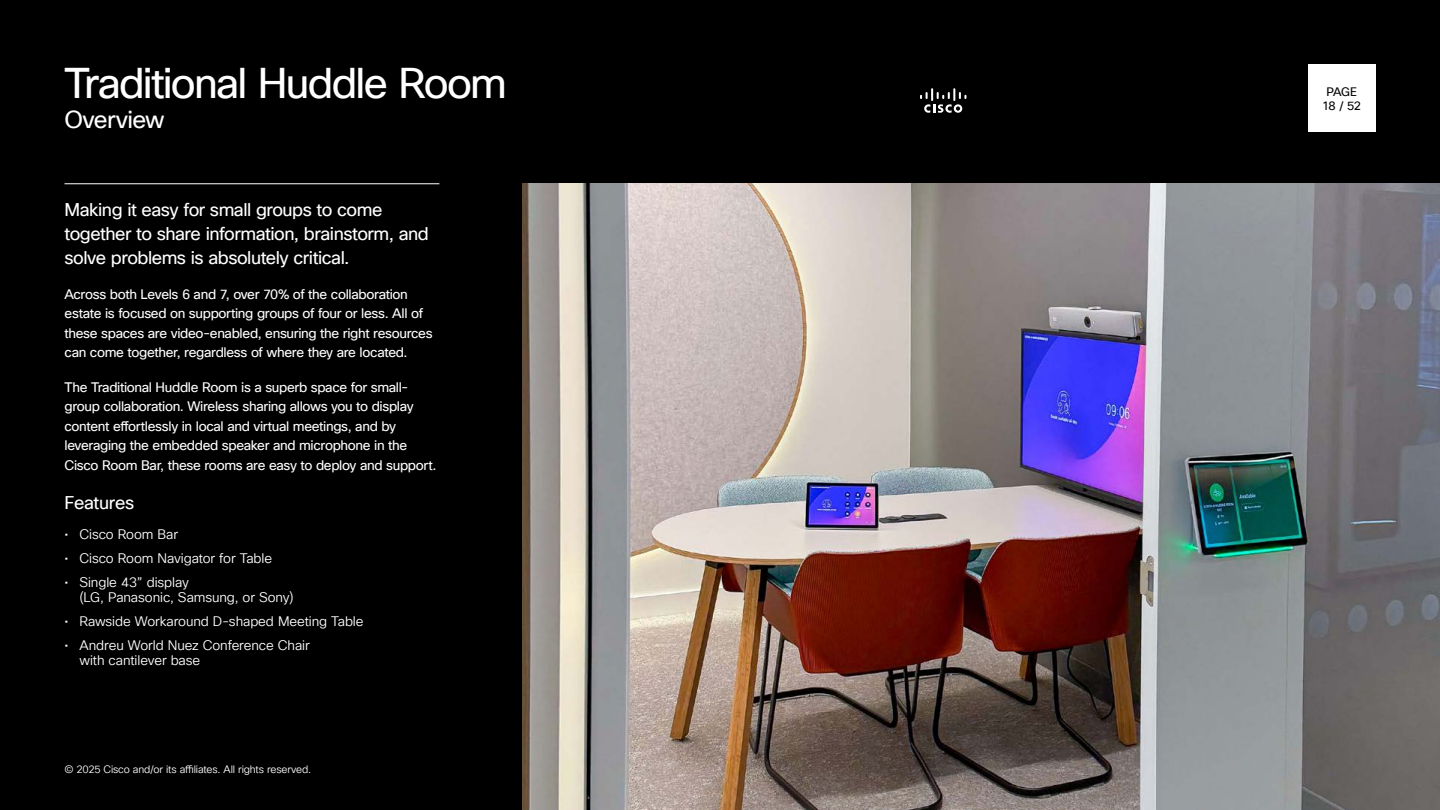
<style>
.page{position:relative;width:1440px;height:810px;background:#000}
.page>*{position:absolute;margin:0;border:0;box-sizing:border-box;transform-origin:0 0}
.t1{font:42px "Cisco Sans TT";letter-spacing:-.04em;color:#fff}
.t2{font:24px "Cisco Sans TT";letter-spacing:-.03em;color:#fff}
.t3{font:18px/24px "Cisco Sans TT";letter-spacing:-.025em;color:#fff}
.t4{font:13.5px/19.5px "Cisco Sans TT";letter-spacing:-.025em;color:#fff}
.t5{font:13.5px/15px "Cisco Sans TT Light";letter-spacing:-.005em;color:#fff}
.t6{font:12px/13.5px "Cisco Sans TT";letter-spacing:-.045em;color:#000;text-align:center}
.t7{font:10.5px "Cisco Sans TT Light";letter-spacing:-.015em;color:#fff}
</style>
<div class="page">
<img style="left:522px;top:184px;width:918px;height:626px">
<hr style="left:65px;top:183px;width:374px;height:1px;background:#fff">
<div style="left:1308px;top:64px;width:68px;height:68px;background:#fff"></div>
<h1 class="t1" style="left:64px;top:56px;width:444px">Traditional Huddle Room</h1>
<h2 class="t2" style="left:64px;top:104px;width:102px">Overview</h2>
<h3 class="t3" style="left:64px;top:199px;width:366px">Making it easy for small groups to come together to share information, brainstorm, and solve problems is absolutely critical.</h3>
<p class="t4" style="left:64px;top:285px;width:370px">Across both Levels 6 and 7, over 70% of the collaboration estate is focused on supporting groups of four or less. All of these spaces are video-enabled, ensuring the right resources can come together, regardless of where they are located.</p>
<p class="t4" style="left:64px;top:378px;width:374px">The Traditional Huddle Room is a superb space for small&shy;group collaboration. Wireless sharing allows you to display content effortlessly in local and virtual meetings, and by leveraging the embedded speaker and microphone in the Cisco Room Bar, these rooms are easy to deploy and support.</p>
<h3 class="t3" style="left:64px;top:491px;width:71px">Features</h3>
<p class="t5" style="left:64px;top:527px;width:115px">• Cisco Room Bar</p>
<p class="t5" style="left:64px;top:551px;width:209px">• Cisco Room Navigator for Table</p>
<p class="t5" style="left:79px;top:575px;width:216px;text-indent:-15px">• Single 43” display<br>(LG, Panasonic, Samsung, or Sony)</p>
<p class="t5" style="left:64px;top:614px;width:301px">• Rawside Workaround D-shaped Meeting Table</p>
<p class="t5" style="left:79px;top:638px;width:232px;text-indent:-15px">• Andreu World Nuez Conference Chair with cantilever base</p>
<p class="t7" style="left:64px;top:763px;width:248px">© 2025 Cisco and/or its affiliates. All rights reserved.</p>
<p class="t6" style="left:1322px;top:86px;width:40px">PAGE<br>18 / 52</p>
</div>
